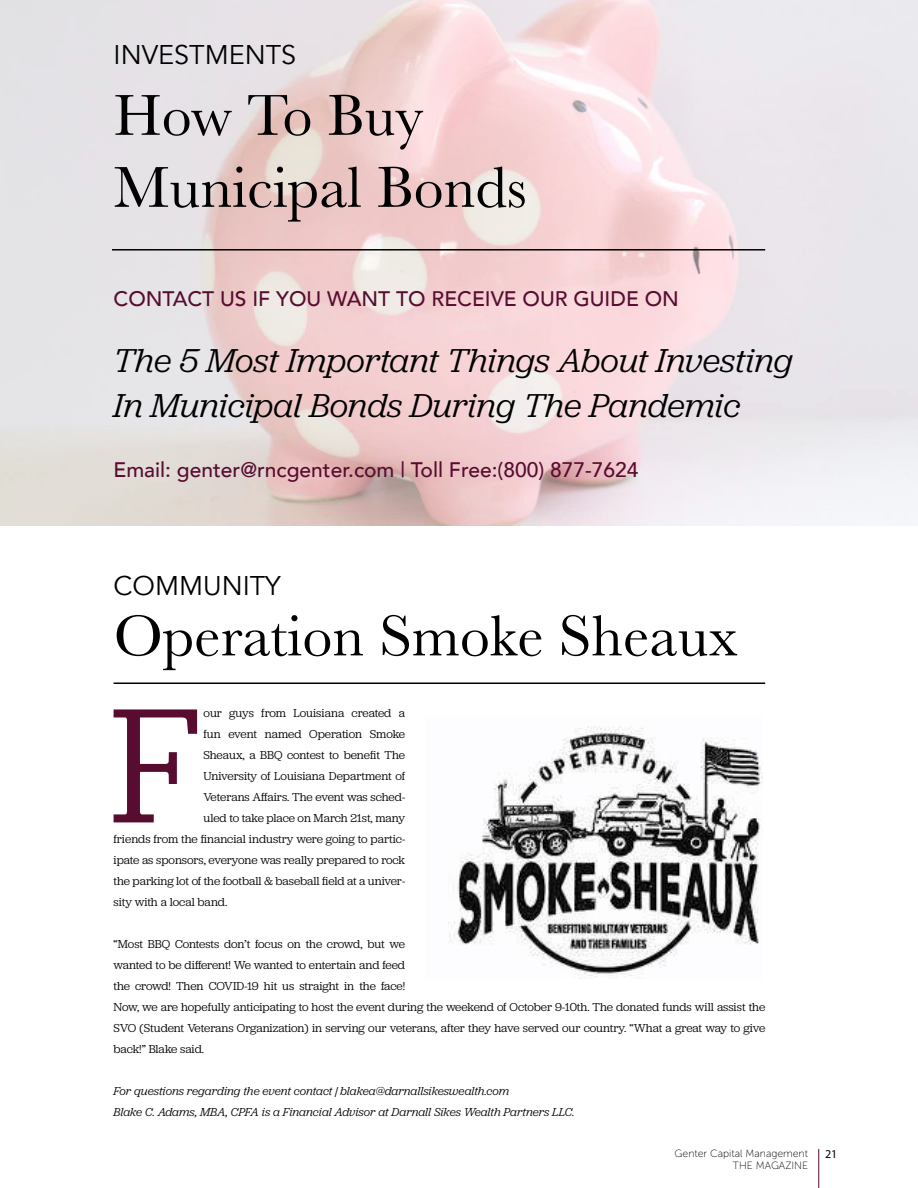
<style>
.page{position:relative;width:918px;height:1188px;background:#fff}
.page>*{position:absolute;margin:0;border:0;box-sizing:border-box;transform-origin:0 0}
.t1{font:170.1px "Jubilat";color:#570c30}
.t2{font:60px/72px "Baskerville";color:#000}
.t3{font:italic 34.5px/45px "Jubilat";color:#000}
.t4{font:27px "Avenir";color:#000}
.t5{font:500 21px "Avenir";color:#570c30}
.t6{font:12px/21px "Jubilat";letter-spacing:-.005em;color:#000}
.t7{font:italic 12px/21px "Jubilat";color:#000}
.t8{font:12px "Myriad Pro";color:#000}
.t9{font:10.5px/12px "Museo Sans 100";color:#000;text-align:right}
</style>
<div class="page">
<hr style="left:818px;top:1149px;width:1px;height:39px;background:#570c30">
<hr style="left:114px;top:682px;width:651px;height:2px;background:#000">
<hr style="left:112px;top:249px;width:653px;height:2px;background:#000">
<img style="left:448px;top:726px;width:314px;height:252px">
<h3 class="t4" style="left:114px;top:39px;width:184px">INVESTMENTS</h3>
<h2 class="t2" style="left:114px;top:80px;width:415px">How To Buy<br>Municipal Bonds</h2>
<h3 class="t5" style="left:114px;top:281px;width:567px">CONTACT US IF YOU WANT TO RECEIVE OUR GUIDE ON</h3>
<h3 class="t3" style="left:114px;top:337px;width:681px">The 5 Most Important Things About Investing<br>In Municipal Bonds During The Pandemic</h3>
<h3 class="t5" style="left:114px;top:452px;width:526px">Email: genter@rncgenter.com | Toll Free:(800) 877-7624</h3>
<h3 class="t4" style="left:114px;top:569px;width:169px">COMMUNITY</h3>
<h2 class="t2" style="left:114px;top:601px;width:625px">Operation Smoke Sheaux</h2>
<h1 class="t1" style="left:110px;top:659px;width:95px">F</h1>
<p class="t6" style="left:204px;top:703px;width:203px">our guys from Louisiana created a</p>
<p class="t6" style="left:204px;top:724px;width:203px">fun event named Operation Smoke</p>
<p class="t6" style="left:204px;top:745px;width:203px">Sheaux, a BBQ contest to benefit The</p>
<p class="t6" style="left:204px;top:766px;width:203px">University of Louisiana Department of</p>
<p class="t6" style="left:204px;top:787px;width:203px">Veterans Affairs. The event was sched-</p>
<p class="t6" style="left:204px;top:808px;width:203px">uled to take place on March 21st, many</p>
<p class="t6" style="left:114px;top:829px;width:293px">friends from the financial industry were going to partic-</p>
<p class="t6" style="left:114px;top:850px;width:293px">ipate as sponsors, everyone was really prepared to rock</p>
<p class="t6" style="left:114px;top:871px;width:293px">the parking lot of the football &amp; baseball field at a univer-</p>
<p class="t6" style="left:114px;top:892px;width:115px">sity with a local band.</p>
<p class="t6" style="left:114px;top:934px;width:653px">“Most BBQ Contests don’t focus on the crowd, but we<br>wanted to be different! We wanted to entertain and feed<br>the crowd! Then COVID-19 hit us straight in the face!<br>Now, we are hopefully anticipating to host the event during the weekend of October 9-10th. The donated funds will assist the SVO (Student Veterans Organization) in serving our veterans, after they have served our country. “What a great way to give back!” Blake said.</p>
<p class="t7" style="left:114px;top:1080px;width:463px">For questions regarding the event contact | blakea@darnallsikeswealth.com<br>Blake C. Adams, MBA, CPFA is a Financial Advisor at Darnall Sikes Wealth Partners LLC.</p>
<p class="t9" style="left:675px;top:1147px;width:135px">Genter Capital Management<br>THE MAGAZINE</p>
<p class="t8" style="left:825px;top:1147px;width:14px">21</p>
</div>
